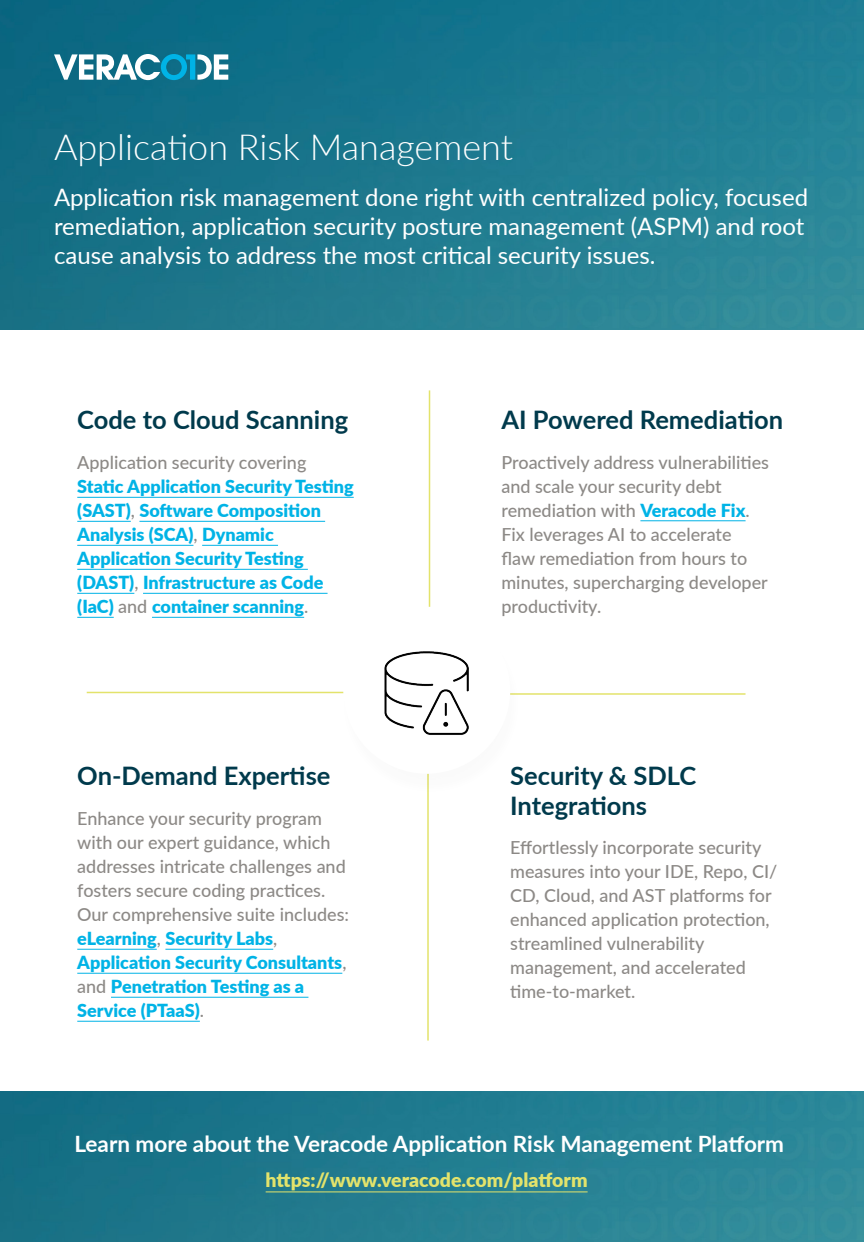
<style>
.page{position:relative;width:864px;height:1242px;background:#fff}
.page>*{position:absolute;margin:0;border:0;box-sizing:border-box;transform-origin:0 0}
.t1{font:300 36px "Lato";color:#fff}
.t2{font:700 25.5px/30.6px "Lato";color:#003a4c}
.t3{font:24px/28.8px "Lato";color:#fff}
.t4{font:700 22.5px "Lato";color:#fff}
.t5{font:900 19.5px "Lato";color:#e3e36b}
.t6{font:500 18px/24px "Lato";color:#8c8986}
.t7{font:900 18px/24px "Lato";color:#00b3e6}
.s1{font-weight:500;color:#8c8986}
.s2{font-weight:900;color:#00b3e6}
</style>
<div class="page">
<img style="left:0;top:1px;width:864px;height:328px">
<img style="left:0;top:1092px;width:864px;height:150px">
<svg style="left:54px;top:54px;width:174px;height:26px"></svg>
<hr style="left:266px;top:1191px;width:322px;height:1px;background:#e3e36b">
<hr style="left:77px;top:497px;width:277px;height:1px;background:#00b3e6">
<hr style="left:77px;top:521px;width:54px;height:1px;background:#00b3e6">
<hr style="left:139px;top:521px;width:186px;height:1px;background:#00b3e6">
<hr style="left:77px;top:545px;width:116px;height:1px;background:#00b3e6">
<hr style="left:202px;top:545px;width:76px;height:1px;background:#00b3e6">
<hr style="left:77px;top:569px;width:231px;height:1px;background:#00b3e6">
<hr style="left:77px;top:593px;width:57px;height:1px;background:#00b3e6">
<hr style="left:143px;top:593px;width:185px;height:1px;background:#00b3e6">
<hr style="left:77px;top:617px;width:37px;height:1px;background:#00b3e6">
<hr style="left:152px;top:617px;width:152px;height:1px;background:#00b3e6">
<hr style="left:640px;top:520px;width:106px;height:1px;background:#00b3e6">
<hr style="left:77px;top:949px;width:80px;height:1px;background:#00b3e6">
<hr style="left:165px;top:949px;width:108px;height:1px;background:#00b3e6">
<hr style="left:77px;top:973px;width:265px;height:1px;background:#00b3e6">
<hr style="left:111px;top:997px;width:197px;height:1px;background:#00b3e6">
<hr style="left:77px;top:1021px;width:123px;height:1px;background:#00b3e6">
<hr style="left:427px;top:774px;width:2px;height:267px;background:#e3e36b">
<hr style="left:429px;top:390px;width:1px;height:253px;background:#e3e36b">
<hr style="left:87px;top:692px;width:267px;height:1px;background:#e3e36b">
<hr style="left:493px;top:693px;width:253px;height:2px;background:#e3e36b">
<div style="left:340px;top:613px;width:183px;height:183px;background:#fff"></div>
<div style="left:343px;top:607px;width:167px;height:167px;background:#fff;border-radius:50%"></div>
<img style="left:384px;top:651px;width:85px;height:84px">
<h1 class="t1" style="left:54px;top:122px;width:461px">Application Risk Management</h1>
<h3 class="t3" style="left:54px;top:182px;width:756px">Application risk management done right with centralized policy, focused remediation, application security posture management (ASPM) and root cause analysis to address the most critical security issues.</h3>
<h2 class="t2" style="left:77px;top:403px;width:272px">Code to Cloud Scanning</h2>
<p class="t6" style="left:77px;top:450px;width:231px">Application security covering</p>
<p class="t7" style="left:77px;top:474px;width:278px">Static Application Security Testing (SAST)<span class="s1">,</span> Software Composition<br>Analysis (SCA)<span class="s1">,</span> Dynamic<br>Application Security Testing (DAST)<span class="s1">,</span> Infrastructure as Code (IaC) <span class="s1">and</span> container scanning<span class="s1">.</span></p>
<h2 class="t2" style="left:77px;top:759px;width:255px">On-Demand Expertise</h2>
<p class="t6" style="left:77px;top:806px;width:273px">Enhance your security program with our expert guidance, which addresses intricate challenges and fosters secure coding practices.<br>Our comprehensive suite includes: <span class="s2">eLearning</span>, <span class="s2">Security Labs</span>,<br><span class="s2">Application Security Consultants</span>, and <span class="s2">Penetration Testing as a<br>Service (PTaaS)</span>.</p>
<h2 class="t2" style="left:501px;top:404px;width:283px">AI Powered Remediation</h2>
<p class="t6" style="left:501px;top:449px;width:269px">Proactively address vulnerabilities and scale your security debt remediation with <span class="s2">Veracode Fix</span>.<br>Fix leverages AI to accelerate flaw remediation from hours to minutes, supercharging developer productivity.</p>
<h2 class="t2" style="left:510px;top:759px;width:188px">Security &amp; SDLC<br>Integrations</h2>
<p class="t6" style="left:510px;top:835px;width:269px">Effortlessly incorporate security measures into your IDE, Repo, CI/<br>CD, Cloud, and AST platforms for enhanced application protection, streamlined vulnerability management, and accelerated time-to-market.</p>
<p class="t4" style="left:75px;top:1127px;width:711px">Learn more about the Veracode Application Risk Management Platform</p>
<p class="t5" style="left:266px;top:1166px;width:323px">https://www.veracode.com/platform</p>
</div>
